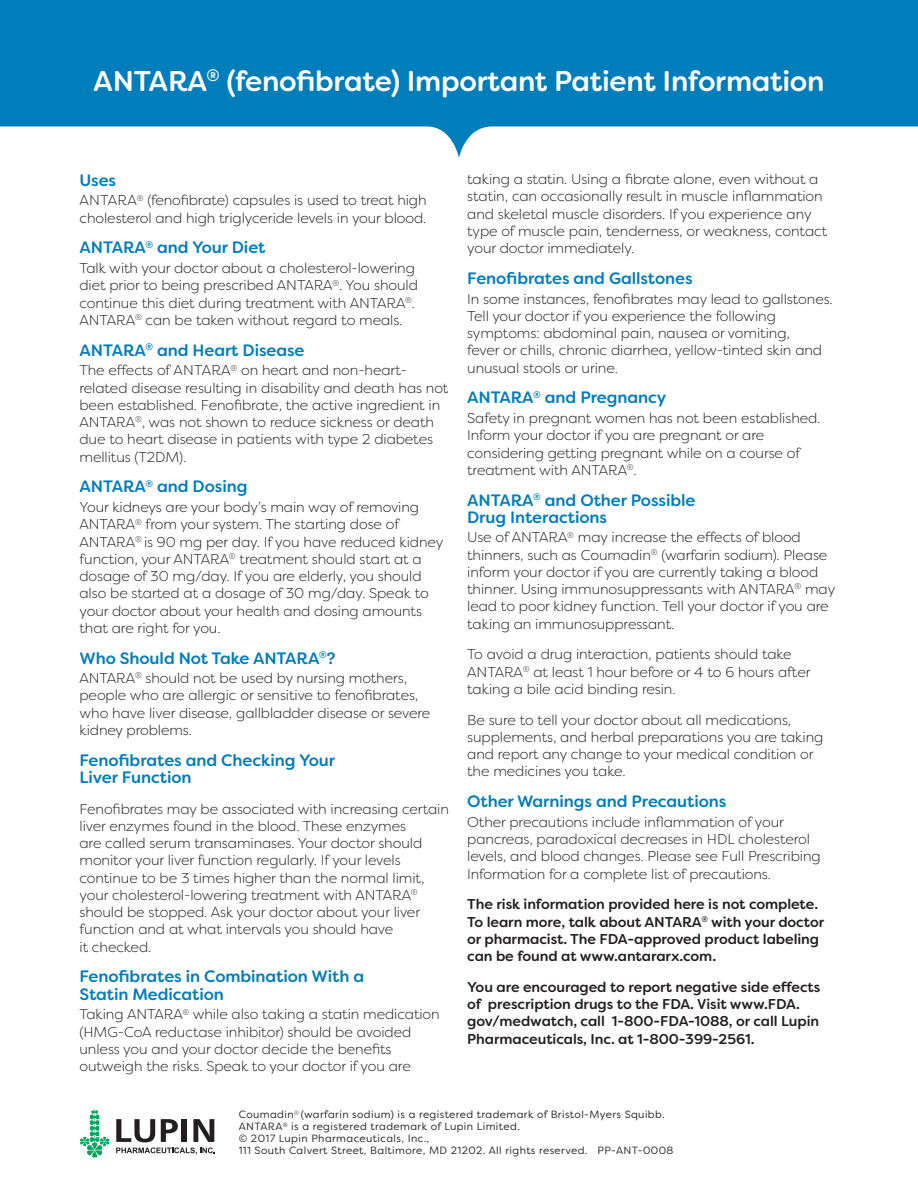
<style>
.page{position:relative;width:918px;height:1188px;background:#fff}
.page>*{position:absolute;margin:0;border:0;box-sizing:border-box;transform-origin:0 0}
.body_text{font:500 28.5px "Filson Soft";letter-spacing:-.01em;color:#fff}
.subhead{font:500 16.5px/17.2px "Filson Soft";letter-spacing:-.005em;color:#007dbb}
.Patient_ISI_body{font:500 16.5px/17.2px "Filson Soft";letter-spacing:-.005em;color:#007dbb}
.answer_text{font:500 16.5px "Filson Soft";letter-spacing:-.005em;color:#007dbb}
.Patient_ISI_body-2{font:300 14.25px/17.2px "Filson Soft";letter-spacing:-.005em;color:#231f20}
.Patient_ISI_body-3{font:500 14.25px/17.2px "Filson Soft";letter-spacing:-.005em;color:#231f20}
.answer_text-2{font:300 14.25px/17.2px "Filson Soft";letter-spacing:-.005em;color:#231f20}
.Footnotes{font:10.5px/12px "Filson Soft";letter-spacing:.04em;color:#231f20}
</style>
<div class="page">
<svg style="left:0;top:0;width:918px;height:158px;fill:#007dbb"></svg>
<svg style="left:80px;top:1109px;width:29px;height:48px"></svg>
<svg style="left:116px;top:1119px;width:99px;height:35px"></svg>
<p class="body_text" style="left:93px;top:63px;width:733px">ANTARA<sup>®</sup> (fenofibrate) Important Patient Information</p>
<p class="answer_text" style="left:80px;top:169px;width:38px">Uses</p>
<p class="answer_text-2" style="left:80px;top:192px;width:349px">ANTARA<sup>®</sup> (fenofibrate) capsules is used to treat high cholesterol and high triglyceride levels in your blood.</p>
<p class="answer_text" style="left:80px;top:237px;width:187px">ANTARA<sup>®</sup> and Your Diet</p>
<p class="Patient_ISI_body-2" style="left:80px;top:259px;width:340px">Talk with your doctor about a cholesterol-lowering diet prior to being prescribed ANTARA<sup>®</sup>. You should continue this diet during treatment with ANTARA<sup>®</sup>.<br>ANTARA<sup>®</sup> can be taken without regard to meals.</p>
<p class="subhead" style="left:80px;top:341px;width:227px">ANTARA<sup>®</sup> and Heart Disease</p>
<p class="Patient_ISI_body-2" style="left:80px;top:362px;width:370px">The effects of ANTARA<sup>®</sup> on heart and non-heart&shy;related disease resulting in disability and death has not been established. Fenofibrate, the active ingredient in ANTARA<sup>®</sup>, was not shown to reduce sickness or death due to heart disease in patients with type 2 diabetes mellitus (T2DM).</p>
<p class="subhead" style="left:80px;top:478px;width:169px">ANTARA<sup>®</sup> and Dosing</p>
<p class="Patient_ISI_body-2" style="left:80px;top:498px;width:365px">Your kidneys are your body’s main way of removing ANTARA<sup>®</sup> from your system. The starting dose of ANTARA<sup>®</sup> is 90 mg per day. If you have reduced kidney function, your ANTARA<sup>®</sup> treatment should start at a dosage of 30 mg/day. If you are elderly, you should also be started at a dosage of 30 mg/day. Speak to your doctor about your health and dosing amounts that are right for you.</p>
<p class="subhead" style="left:80px;top:649px;width:257px">Who Should Not Take ANTARA<sup>®</sup>?</p>
<p class="Patient_ISI_body-2" style="left:80px;top:669px;width:352px">ANTARA<sup>®</sup> should not be used by nursing mothers, people who are allergic or sensitive to fenofibrates, who have liver disease, gallbladder disease or severe kidney problems.</p>
<p class="Patient_ISI_body" style="left:80px;top:751px;width:257px">Fenofibrates and Checking Your<br>Liver Function</p>
<p class="Patient_ISI_body-2" style="left:80px;top:800px;width:371px">Fenofibrates may be associated with increasing certain liver enzymes found in the blood. These enzymes<br>are called serum transaminases. Your doctor should monitor your liver function regularly. If your levels continue to be 3 times higher than the normal limit, your cholesterol-lowering treatment with ANTARA<sup>® </sup>should be stopped. Ask your doctor about your liver function and at what intervals you should have<br>it checked.</p>
<p class="subhead" style="left:80px;top:968px;width:286px">Fenofibrates in Combination With a<br>Statin Medication</p>
<p class="Patient_ISI_body-2" style="left:80px;top:1006px;width:362px">Taking ANTARA<sup>®</sup> while also taking a statin medication (HMG-CoA reductase inhibitor) should be avoided unless you and your doctor decide the benefits outweigh the risks. Speak to your doctor if you are</p>
<p class="Patient_ISI_body-2" style="left:467px;top:170px;width:362px">taking a statin. Using a fibrate alone, even without a statin, can occasionally result in muscle inflammation and skeletal muscle disorders. If you experience any type of muscle pain, tenderness, or weakness, contact your doctor immediately.</p>
<p class="subhead" style="left:467px;top:270px;width:227px">Fenofibrates and Gallstones</p>
<p class="Patient_ISI_body-2" style="left:467px;top:290px;width:367px">In some instances, fenofibrates may lead to gallstones.<br>Tell your doctor if you experience the following symptoms: abdominal pain, nausea or vomiting,<br>fever or chills, chronic diarrhea, yellow-tinted skin and unusual stools or urine.</p>
<p class="subhead" style="left:467px;top:389px;width:201px">ANTARA<sup>®</sup> and Pregnancy</p>
<p class="Patient_ISI_body-2" style="left:467px;top:409px;width:355px">Safety in pregnant women has not been established.<br>Inform your doctor if you are pregnant or are considering getting pregnant while on a course of treatment with ANTARA<sup>®</sup>.</p>
<p class="subhead" style="left:467px;top:491px;width:230px">ANTARA<sup>®</sup> and Other Possible<br>Drug Interactions</p>
<p class="Patient_ISI_body-2" style="left:467px;top:529px;width:370px">Use of ANTARA<sup>®</sup> may increase the effects of blood thinners, such as Coumadin<sup>®</sup> (warfarin sodium). Please inform your doctor if you are currently taking a blood thinner. Using immunosuppressants with ANTARA<sup>®</sup> may lead to poor kidney function. Tell your doctor if you are taking an immunosuppressant.</p>
<p class="Patient_ISI_body-2" style="left:467px;top:646px;width:345px">To avoid a drug interaction, patients should take<br>ANTARA<sup>®</sup> at least 1 hour before or 4 to 6 hours after taking a bile acid binding resin.</p>
<p class="Patient_ISI_body-2" style="left:467px;top:711px;width:358px">Be sure to tell your doctor about all medications, supplements, and herbal preparations you are taking and report any change to your medical condition or the medicines you take.</p>
<p class="subhead" style="left:467px;top:793px;width:261px">Other Warnings and Precautions</p>
<p class="Patient_ISI_body-2" style="left:467px;top:813px;width:355px">Other precautions include inflammation of your pancreas, paradoxical decreases in HDL cholesterol levels, and blood changes. Please see Full Prescribing Information for a complete list of precautions.</p>
<p class="Patient_ISI_body-3" style="left:467px;top:896px;width:359px">The risk information provided here is not complete.<br>To learn more, talk about ANTARA<sup>®</sup> with your doctor or pharmacist. The FDA-approved product labeling can be found at www.antararx.com.</p>
<p class="Patient_ISI_body-3" style="left:467px;top:978px;width:355px">You are encouraged to report negative side effects of prescription drugs to the FDA. Visit www.FDA. gov/medwatch, call 1-800-FDA-1088, or call Lupin Pharmaceuticals, Inc. at 1-800-399-2561.</p>
<p class="Footnotes" style="left:239px;top:1108px;width:427px">Coumadin<sup>®</sup> (warfarin sodium) is a registered trademark of Bristol-Myers Squibb.<br>ANTARA<sup>®</sup> is a registered trademark of Lupin Limited.</p>
<p class="Footnotes" style="left:239px;top:1132px;width:192px">© 2017 Lupin Pharmaceuticals, Inc.,</p>
<p class="Footnotes" style="left:239px;top:1144px;width:436px">111 South Calvert Street, Baltimore, MD 21202. All rights reserved. PP-ANT-0008</p>
</div>
